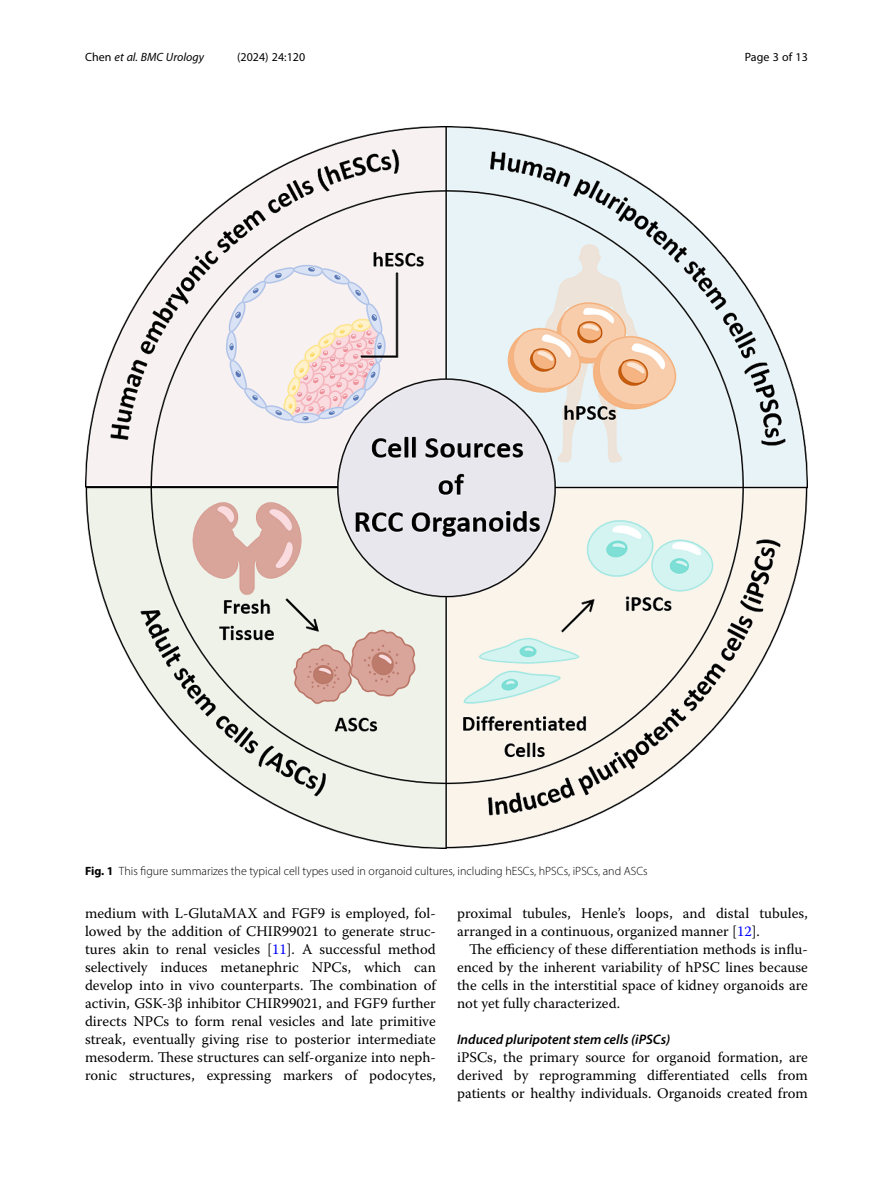
<style>
.page{position:relative;width:893px;height:1191px;background:#fff}
.page>*{position:absolute;margin:0;border:0;box-sizing:border-box;transform-origin:0 0}
.Body_Text{font:14.7px/18px "Warnock Pro";color:#000;text-align:justify}
.Body_Text_Indent{font:14.7px/18px "Warnock Pro";color:#000;text-align:justify}
.Head_3{font:italic 600 13.8px "Myriad Pro";color:#000}
.Figure_Caption{font:300 12px "Myriad Pro";color:#000}
.t1{font:12px "Myriad Pro";color:#000}
.t2{font:italic 12px "Myriad Pro";color:#000}
.s1{font-style:normal}
.s2{font-weight:700}
.s3{color:#00f}
</style>
<div class="page">
<img style="left:85px;top:126px;width:723px;height:722px">
<p class="t2" style="left:85px;top:50px;width:120px"><span class="s1">Chen</span> et al. BMC Urology</p>
<p class="t1" style="left:237px;top:50px;width:70px">(2024) 24:120</p>
<p class="t1" style="left:745px;top:50px;width:65px">Page 3 of 13</p>
<p class="Figure_Caption" style="left:85px;top:864px;width:564px"><span class="s2">Fig. 1</span> This figure summarizes the typical cell types used in organoid cultures, including hESCs, hPSCs, iPSCs, and ASCs</p>
<p class="Body_Text" style="left:85px;top:904px;width:352px">medium with L-GlutaMAX and FGF9 is employed, fol&shy;lowed by the addition of CHIR99021 to generate struc&shy;tures akin to renal vesicles [<span class="s3">11</span>]. A successful method selectively induces metanephric NPCs, which can develop into in vivo counterparts. The combination of activin, GSK-3β inhibitor CHIR99021, and FGF9 further directs NPCs to form renal vesicles and late primitive streak, eventually giving rise to posterior intermediate mesoderm. These structures can self-organize into neph&shy;ronic structures, expressing markers of podocytes,</p>
<p class="Body_Text" style="left:457px;top:904px;width:352px">proximal tubules, Henle’s loops, and distal tubules, arranged in a continuous, organized manner [<span class="s3">12</span>].</p>
<p class="Body_Text_Indent" style="left:457px;top:940px;width:352px;text-indent:12px">The efficiency of these differentiation methods is influ&shy;enced by the inherent variability of hPSC lines because the cells in the interstitial space of kidney organoids are not yet fully characterized.</p>
<p class="Head_3" style="left:457px;top:1031px;width:215px">Induced pluripotent stem cells (iPSCs)</p>
<p class="Body_Text" style="left:457px;top:1048px;width:352px">iPSCs, the primary source for organoid formation, are derived by reprogramming differentiated cells from patients or healthy individuals. Organoids created from</p>
</div>
